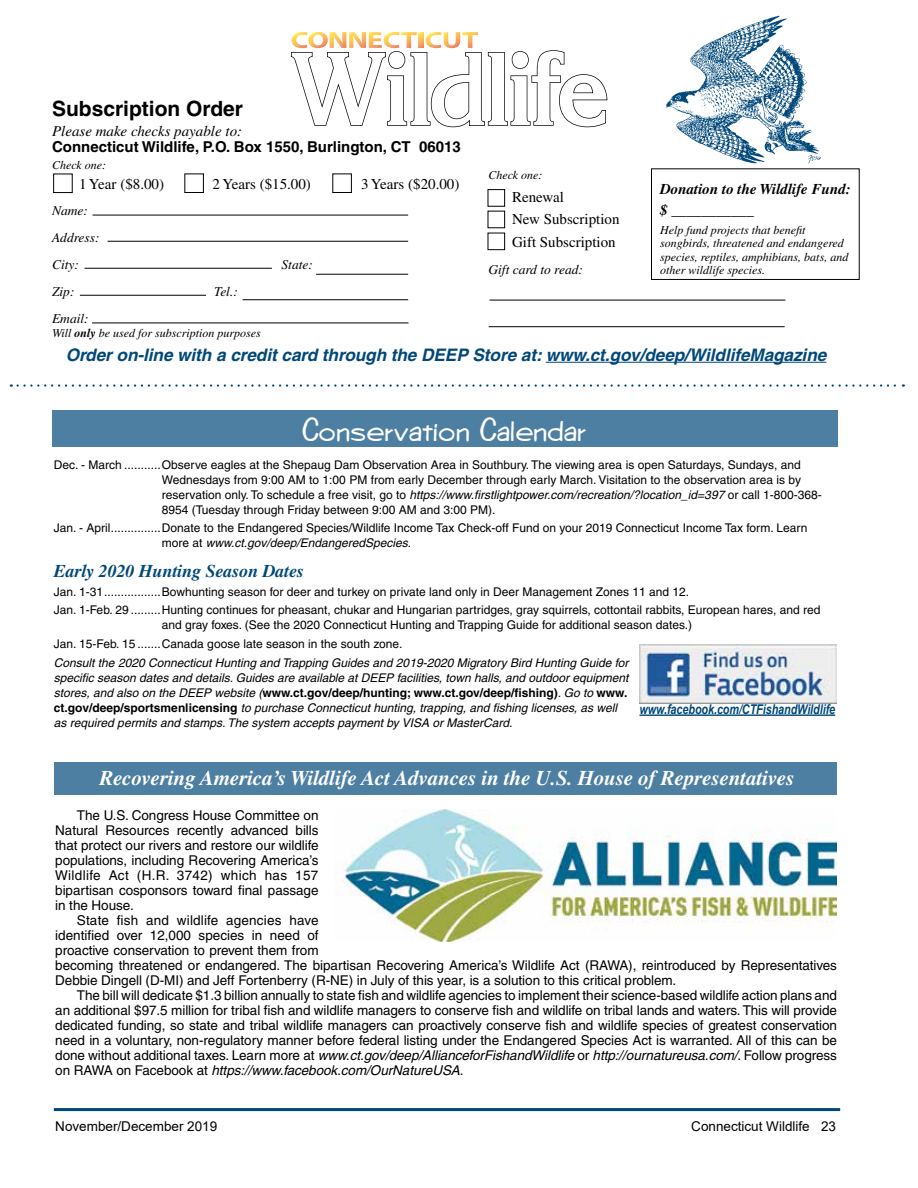
<style>
.page{position:relative;width:918px;height:1188px;background:#fff}
.page>*{position:absolute;margin:0;border:0;box-sizing:border-box;transform-origin:0 0}
.t1{font:33px "Diego";color:#fff}
.t2{font:italic 700 21px "Times";letter-spacing:-.005em;color:#fff}
.t3{font:700 21px "Helvetica";color:#000}
.t4{font:italic 700 18px "Times";letter-spacing:-.005em;color:#00487a}
.t5{font:italic 700 17.25px "Helvetica";letter-spacing:-.005em;color:#00487a}
.t6{font:15px/22.5px "Times";color:#000}
.t7{font:700 15px "Helvetica";color:#000}
.t8{font:italic 700 15px/21px "Times";color:#000}
.t9{font:italic 15px "Times";color:#000}
.t10{font:13.5px/15px "Helvetica";letter-spacing:-.005em;color:#000;text-align:justify}
.t11{font:italic 13.5px/27px "Times";color:#000}
.t12{font:13.5px "Arial";color:#000}
.t13{font:italic 700 13.5px "Arial";letter-spacing:-.005em;color:#00487a;scale:.8 1}
.t14{font:12px/15px "Helvetica";color:#000}
.t15{font:italic 12px/15px "Helvetica";color:#000}
.t16{font:italic 12px/13.5px "Times";color:#000}
.s1{font-weight:700}
.s2{font-style:italic}
.s3{font-weight:700;font-style:normal}
</style>
<div class="page">
<hr style="left:54px;top:1108px;width:786px;height:3px;background:#00487a">
<hr style="left:93px;top:215px;width:315px;height:1px;background:#000">
<hr style="left:108px;top:241px;width:300px;height:1px;background:#000">
<hr style="left:85px;top:268px;width:187px;height:1px;background:#000">
<hr style="left:243px;top:299px;width:165px;height:1px;background:#000">
<hr style="left:80px;top:295px;width:126px;height:1px;background:#000">
<hr style="left:316px;top:274px;width:92px;height:1px;background:#000">
<div style="left:332px;top:174px;width:20px;height:19px;border:1px solid #000"></div>
<div style="left:184px;top:174px;width:20px;height:19px;border:1px solid #000"></div>
<div style="left:488px;top:211px;width:17px;height:17px;border:1px solid #000"></div>
<div style="left:488px;top:189px;width:17px;height:18px;border:1px solid #000"></div>
<div style="left:488px;top:233px;width:17px;height:17px;border:1px solid #000"></div>
<hr style="left:489px;top:300px;width:296px;height:1px;background:#000">
<hr style="left:489px;top:326px;width:296px;height:1px;background:#000">
<div style="left:53px;top:174px;width:20px;height:19px;border:1px solid #000"></div>
<div style="left:52px;top:410px;width:786px;height:36px;background:#4d7fa2"></div>
<div style="left:651px;top:168px;width:209px;height:112px;border:1px solid #000"></div>
<hr style="left:546px;top:362px;width:280px;height:1px;background:#00487a">
<hr style="left:92px;top:323px;width:317px;height:1px;background:#000">
<img style="left:639px;top:645px;width:198px;height:59px">
<hr style="left:639px;top:714px;width:196px;height:2px;background:#00487a">
<svg style="left:18px;top:384px;width:886px;height:3px"></svg>
<div style="left:54px;top:762px;width:783px;height:32px;background:#4d7fa2"></div>
<svg style="left:291px;top:32px;width:316px;height:95px"></svg>
<img style="left:666px;top:15px;width:155px;height:149px">
<img style="left:342px;top:810px;width:495px;height:131px">
<h2 class="t3" style="left:52px;top:95px;width:192px">Subscription Order</h2>
<p class="t9" style="left:52px;top:122px;width:192px">Please make checks payable to:</p>
<p class="t7" style="left:52px;top:138px;width:410px">Connecticut Wildlife, P.O. Box 1550, Burlington, CT 06013</p>
<p class="t16" style="left:52px;top:158px;width:56px">Check one:</p>
<p class="t6" style="left:79px;top:173px;width:87px">1 Year ($8.00)</p>
<p class="t6" style="left:213px;top:173px;width:100px">2 Years ($15.00)</p>
<p class="t6" style="left:361px;top:173px;width:100px">3 Years ($20.00)</p>
<p class="t11" style="left:52px;top:197px;width:49px">Name:<br>Address:<br>City:</p>
<p class="t11" style="left:52px;top:278px;width:24px">Zip:</p>
<p class="t11" style="left:214px;top:278px;width:25px">Tel.:</p>
<p class="t11" style="left:52px;top:305px;width:38px">Email:</p>
<p class="t16" style="left:52px;top:326px;width:210px">Will <span class="s1">only</span> be used for subscription purposes</p>
<p class="t11" style="left:282px;top:251px;width:33px">State:</p>
<p class="t16" style="left:488px;top:169px;width:56px">Check one:</p>
<p class="t6" style="left:512px;top:186px;width:109px">Renewal<br>New Subscription<br>Gift Subscription</p>
<p class="t11" style="left:488px;top:256px;width:96px">Gift card to read:</p>
<p class="t8" style="left:660px;top:179px;width:192px">Donation to the Wildlife Fund: $ ___________</p>
<p class="t16" style="left:660px;top:223px;width:190px">Help fund projects that benefit songbirds, threatened and endangered species, reptiles, amphibians, bats, and other wildlife species.</p>
<p class="t5" style="left:66px;top:344px;width:762px">Order on-line with a credit card through the DEEP Store at: www.ct.gov/deep/WildlifeMagazine</p>
<h1 class="t1" style="left:303px;top:409px;width:286px">Conservation Calendar</h1>
<p class="t14" style="left:54px;top:457px;width:69px">Dec. - March</p>
<p class="t14" style="left:162px;top:457px;width:661px">Observe eagles at the Shepaug Dam Observation Area in Southbury. The viewing area is open Saturdays, Sundays, and Wednesdays from 9:00 AM to 1:00 PM from early December through early March. Visitation to the observation area is by reservation only. To schedule a free visit, go to <span class="s2">https://www.firstlightpower.com/recreation/?location_id=397</span> or call 1-800-368- 8954 (Tuesday through Friday between 9:00 AM and 3:00 PM).</p>
<p class="t14" style="left:54px;top:521px;width:58px">Jan. - April</p>
<p class="t14" style="left:162px;top:521px;width:647px">Donate to the Endangered Species/Wildlife Income Tax Check-off Fund on your 2019 Connecticut Income Tax form. Learn more at <span class="s2">www.ct.gov/deep/EndangeredSpecies</span>.</p>
<h3 class="t4" style="left:54px;top:560px;width:252px">Early 2020 Hunting Season Dates</h3>
<p class="t14" style="left:54px;top:584px;width:51px">Jan. 1-31</p>
<p class="t14" style="left:162px;top:584px;width:529px">Bowhunting season for deer and turkey on private land only in Deer Management Zones 11 and 12.</p>
<p class="t14" style="left:54px;top:603px;width:76px">Jan. 1-Feb. 29</p>
<p class="t14" style="left:162px;top:603px;width:660px">Hunting continues for pheasant, chukar and Hungarian partridges, gray squirrels, cottontail rabbits, European hares, and red and gray foxes. (See the 2020 Connecticut Hunting and Trapping Guide for additional season dates.)</p>
<p class="t14" style="left:54px;top:636px;width:83px">Jan. 15-Feb. 15</p>
<p class="t14" style="left:162px;top:636px;width:242px">Canada goose late season in the south zone.</p>
<p class="t15" style="left:54px;top:655px;width:576px">Consult the 2020 Connecticut Hunting and Trapping Guides and 2019-2020 Migratory Bird Hunting Guide for specific season dates and details. Guides are available at DEEP facilities, town halls, and outdoor equipment stores, and also on the DEEP website (<span class="s3">www.ct.gov/deep/hunting; www.ct.gov/deep/fishing)</span>. Go to <span class="s3">www. ct.gov/deep/sportsmenlicensing</span> to purchase Connecticut hunting, trapping, and fishing licenses, as well as required permits and stamps. The system accepts payment by VISA or MasterCard.</p>
<p class="t13" style="left:639px;top:700px;width:246px">www.facebook.com/CTFishandWildlife</p>
<h2 class="t2" style="left:99px;top:765px;width:697px">Recovering America’s Wildlife Act Advances in the U.S. House of Representatives</h2>
<p class="t10" style="left:55px;top:807px;width:265px;text-indent:22px">The U.S. Congress House Committee on Natural Resources recently advanced bills that protect our rivers and restore our wildlife populations, including Recovering America’s Wildlife Act (H.R. 3742) which has 157 bipartisan cosponsors toward final passage in the House.</p>
<p class="t10" style="left:55px;top:912px;width:783px;text-align:left;text-indent:22px">State fish and wildlife agencies have<br>identified over 12,000 species in need of<br>proactive conservation to prevent them from<br>becoming threatened or endangered. The bipartisan Recovering America’s Wildlife Act (RAWA), reintroduced by Representatives Debbie Dingell (D-MI) and Jeff Fortenberry (R-NE) in July of this year, is a solution to this critical problem.</p>
<p class="t10" style="left:55px;top:987px;width:783px;text-indent:22px">The bill will dedicate $1.3 billion annually to state fish and wildlife agencies to implement their science-based wildlife action plans and an additional $97.5 million for tribal fish and wildlife managers to conserve fish and wildlife on tribal lands and waters. This will provide dedicated funding, so state and tribal wildlife managers can proactively conserve fish and wildlife species of greatest conservation need in a voluntary, non-regulatory manner before federal listing under the Endangered Species Act is warranted. All of this can be done without additional taxes. Learn more at <span class="s2">www.ct.gov/deep/AllianceforFishandWildlife</span> or <span class="s2">http://ournatureusa.com/</span>. Follow progress on RAWA on Facebook at <span class="s2">https://www.facebook.com/OurNatureUSA</span>.</p>
<p class="t12" style="left:55px;top:1117px;width:164px">November/December 2019</p>
<p class="t12" style="left:691px;top:1117px;width:146px">Connecticut Wildlife 23</p>
</div>
